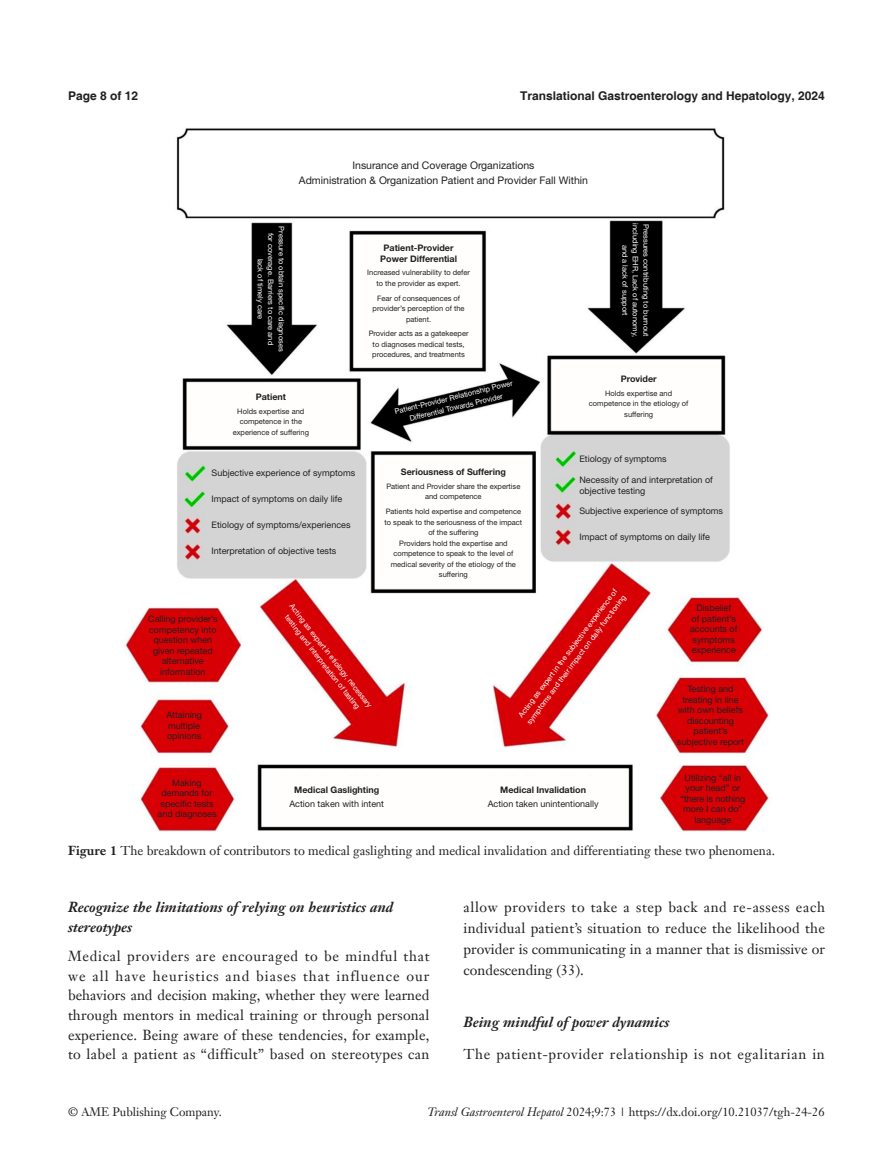
<style>
.page{position:relative;width:893px;height:1170px;background:#fff}
.page>*{position:absolute;margin:0;border:0;box-sizing:border-box;transform-origin:0 0}
.t1{font:14.25px/19.6px "Janson Text LT";letter-spacing:.025em;color:#231f20;text-align:justify}
.t2{font:italic 700 14.25px/19.6px "Janson Text LT";color:#231f20}
.t3{font:12.75px "Janson Text LT";color:#231f20}
.t4{font:12px "Janson Text LT";color:#231f20}
.t5{font:700 12px "Helvetica";color:#231f20}
.t6{font:10.5px/15px "Helvetica Neue LT Pro";color:#231f20;text-align:center}
.t7{font:9px/10.5px "Helvetica Neue LT Pro";color:#231f20;text-align:center}
.t8{font:700 9px/10.5px "Helvetica Neue LT Pro";color:#231f20;text-align:center}
.t9{font:7.5px/10.5px "Helvetica Neue LT Pro";color:#231f20;text-align:center}
.t10{font:7.5px/10.5px "Helvetica Neue LT Pro";color:#fff;text-align:center}
.s1{font-weight:700}
.s2{font-style:italic}
</style>
<div class="page">
<img style="left:124px;top:128px;width:646px;height:703px">
<h3 class="t5" style="left:68px;top:88px;width:72px">Page 8 of 12</h3>
<h3 class="t5" style="left:520px;top:88px;width:306px">Translational Gastroenterology and Hepatology, 2024</h3>
<p class="t6" style="left:299px;top:157px;width:291px">Insurance and Coverage Organizations<br>Administration &amp; Organization Patient and Provider Fall Within</p>
<p class="t10" style="left:287px;top:226px;width:127px;rotate:90deg">Pressure to obtain specific diagnoses for coverage. Barriers to care and lack of timely care</p>
<p class="t8" style="left:380px;top:243px;width:78px">Patient-Provider<br>Power Differential</p>
<p class="t9" style="left:367px;top:267px;width:104px">Increased vulnerability to defer to the provider as expert.</p>
<p class="t9" style="left:373px;top:292px;width:93px">Fear of consequences of provider’s perception of the patient.</p>
<p class="t9" style="left:369px;top:328px;width:101px">Provider acts as a gatekeeper to diagnoses medical tests, procedures, and treatments</p>
<p class="t10" style="left:641px;top:223px;width:115px;rotate:90deg">including EHR, Lack of autonomy,</p>
<p class="t10" style="left:651px;top:224px;width:114px;rotate:90deg">Pressures contributing to burnout</p>
<p class="t10" style="left:630px;top:244px;width:73px;rotate:90deg">and a lack of support</p>
<p class="t8" style="left:256px;top:391px;width:32px">Patient</p>
<p class="t9" style="left:233px;top:405px;width:78px">Holds expertise and competence in the experience of suffering</p>
<p class="t7" style="left:212px;top:467px;width:145px">Subjective experience of symptoms</p>
<p class="t7" style="left:212px;top:493px;width:132px">Impact of symptoms on daily life</p>
<p class="t7" style="left:212px;top:519px;width:141px">Etiology of symptoms/experiences</p>
<p class="t7" style="left:212px;top:545px;width:126px">Interpretation of objective tests</p>
<p class="t7" style="left:148px;top:613px;width:71px">Calling provider’s competency into question when given repeated alternative information</p>
<p class="t7" style="left:166px;top:709px;width:37px;text-align:left">Attaining multiple opinions</p>
<p class="t10" style="left:296px;top:601px;width:130px;rotate:52deg">Acting as expert in etiology, necessary testing and interpretation of tasting</p>
<p class="t10" style="left:394px;top:406px;width:123px;rotate:-14deg">Patient-Provider Relationship Power<br>Differential Towards Provider</p>
<p class="t8" style="left:401px;top:466px;width:107px">Seriousness of Suffering</p>
<p class="t9" style="left:386px;top:480px;width:136px">Patient and Provider share the expertise and competence</p>
<p class="t9" style="left:385px;top:506px;width:139px">Patients hold expertise and competence to speak to the seriousness of the impact of the suffering<br>Providers hold the expertise and competence to speak to the level of medical severity of the etiology of the suffering</p>
<p class="t8" style="left:621px;top:373px;width:38px">Provider</p>
<p class="t9" style="left:589px;top:387px;width:101px">Holds expertise and competence in the etiology of suffering</p>
<p class="t7" style="left:579px;top:453px;width:89px">Etiology of symptoms</p>
<p class="t7" style="left:579px;top:474px;width:135px;text-align:left">Necessity of and interpretation of objective testing</p>
<p class="t7" style="left:579px;top:505px;width:145px">Subjective experience of symptoms</p>
<p class="t7" style="left:579px;top:531px;width:132px">Impact of symptoms on daily life</p>
<p class="t10" style="left:516px;top:713px;width:161px;text-align:left;rotate:-53deg">Acting as expert in the subjective experience of symptoms and their impact on daily functioning</p>
<p class="t7" style="left:690px;top:602px;width:49px">Disbelief<br>of patient’s accounts of symptoms experience</p>
<p class="t7" style="left:677px;top:683px;width:69px">Testing and treating in line with own beliefs discounting patient’s subjective report</p>
<p class="t7" style="left:158px;top:777px;width:61px">Making demands for specific tests and diagnoses</p>
<p class="t7" style="left:680px;top:772px;width:66px">Utilizing “all in your head” or “there is nothing more I can do” language</p>
<p class="t8" style="left:294px;top:784px;width:86px">Medical Gaslighting</p>
<p class="t7" style="left:289px;top:798px;width:96px">Action taken with intent</p>
<p class="t8" style="left:500px;top:784px;width:87px">Medical Invalidation</p>
<p class="t7" style="left:488px;top:798px;width:112px">Action taken unintentionally</p>
<h2 class="t3" style="left:68px;top:842px;width:708px"><span class="s1">Figure 1</span> The breakdown of contributors to medical gaslighting and medical invalidation and differentiating these two phenomena.</h2>
<h1 class="t2" style="left:68px;top:897px;width:327px">Recognize the limitations of relying on heuristics and stereotypes</h1>
<p class="t1" style="left:68px;top:946px;width:363px">Medical providers are encouraged to be mindful that we all have heuristics and biases that influence our behaviors and decision making, whether they were learned through mentors in medical training or through personal experience. Being aware of these tendencies, for example, to label a patient as “difficult” based on stereotypes can</p>
<h1 class="t1" style="left:463px;top:896px;width:363px;line-height:21px">allow providers to take a step back and re-assess each individual patient’s situation to reduce the likelihood the provider is communicating in a manner that is dismissive or condescending (33).</h1>
<h1 class="t2" style="left:463px;top:1011px;width:207px">Being mindful of power dynamics</h1>
<h1 class="t1" style="left:463px;top:1044px;width:363px">The patient-provider relationship is not egalitarian in</h1>
<h3 class="t4" style="left:68px;top:1104px;width:155px">© AME Publishing Company.</h3>
<h3 class="t4" style="left:428px;top:1104px;width:399px"><span class="s2">Transl Gastroenterol Hepatol</span> 2024;9:73 | https://dx.doi.org/10.21037/tgh-24-26</h3>
</div>
